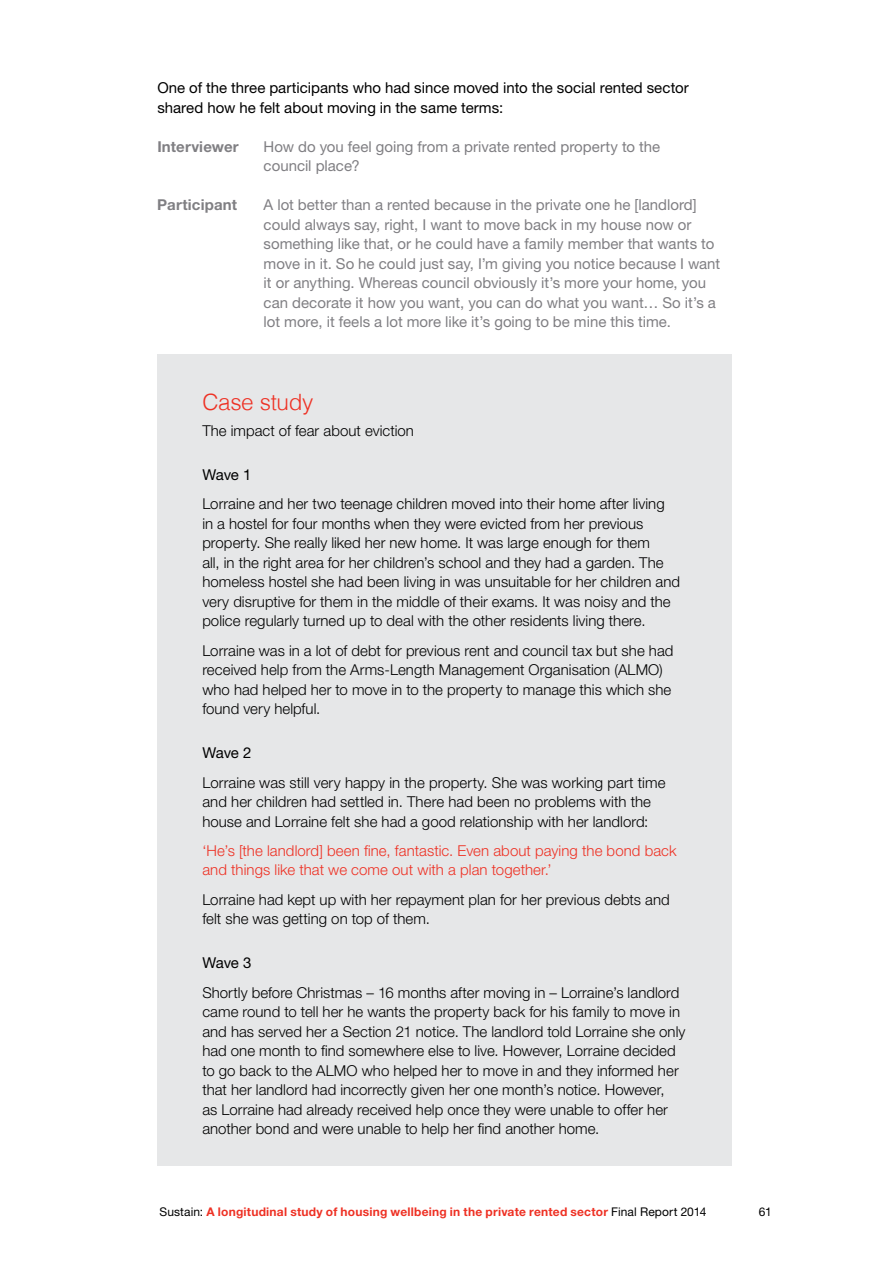
<style>
.page{position:relative;width:893px;height:1263px;background:#fff}
.page>*{position:absolute;margin:0;border:0;box-sizing:border-box;transform-origin:0 0}
.t1{font:300 22.5px "Helvetica";letter-spacing:-.015em;color:#ee3124}
.t2{font:300 15px/19.5px "Helvetica Neue LT Pro";letter-spacing:.005em;color:#000}
.t3{font:15px/19.5px "Helvetica Neue LT Pro";color:#807f83}
.t4{font:15px/19.5px "Helvetica Neue LT Pro";color:#000}
.t5{font:300 15px/19.5px "Helvetica Neue LT Pro";letter-spacing:.005em;color:#ee3124}
.t6{font:700 15px "Helvetica Neue LT Pro";letter-spacing:.01em;color:#807f83}
.t7{font:700 12px "Helvetica Neue LT Pro";letter-spacing:.02em;color:#ee3124}
.t8{font:12px "Helvetica Neue LT Pro";color:#000}
.s1{font-weight:400;color:#000}
</style>
<div class="page">
<div style="left:157px;top:355px;width:574px;height:810px;background:#e6e7e8"></div>
<p class="t4" style="left:157px;top:78px;width:533px">One of the three participants who had since moved into the social rented sector shared how he felt about moving in the same terms:</p>
<p class="t6" style="left:157px;top:137px;width:83px">Interviewer</p>
<p class="t3" style="left:264px;top:136px;width:398px">How do you feel going from a private rented property to the council place?</p>
<p class="t6" style="left:157px;top:195px;width:81px">Participant</p>
<p class="t3" style="left:264px;top:195px;width:458px">A lot better than a rented because in the private one he [landlord] could always say, right, I want to move back in my house now or something like that, or he could have a family member that wants to move in it. So he could just say, I’m giving you notice because I want it or anything. Whereas council obviously it’s more your home, you can decorate it how you want, you can do what you want… So it’s a lot more, it feels a lot more like it’s going to be mine this time.</p>
<h1 class="t1" style="left:202px;top:384px;width:113px">Case study</h1>
<p class="t2" style="left:202px;top:420px;width:213px">The impact of fear about eviction</p>
<p class="t4" style="left:202px;top:465px;width:51px">Wave 1</p>
<p class="t2" style="left:202px;top:494px;width:479px">Lorraine and her two teenage children moved into their home after living<br>in a hostel for four months when they were evicted from her previous property. She really liked her new home. It was large enough for them<br>all, in the right area for her children’s school and they had a garden. The homeless hostel she had been living in was unsuitable for her children and very disruptive for them in the middle of their exams. It was noisy and the police regularly turned up to deal with the other residents living there.</p>
<p class="t2" style="left:202px;top:640px;width:472px">Lorraine was in a lot of debt for previous rent and council tax but she had received help from the Arms-Length Management Organisation (ALMO) who had helped her to move in to the property to manage this which she found very helpful.</p>
<p class="t4" style="left:202px;top:743px;width:51px">Wave 2</p>
<p class="t2" style="left:202px;top:772px;width:465px">Lorraine was still very happy in the property. She was working part time and her children had settled in. There had been no problems with the house and Lorraine felt she had a good relationship with her landlord:</p>
<p class="t5" style="left:202px;top:840px;width:476px">‘He’s [the landlord] been fine, fantastic. Even about paying the bond back and things like that we come out with a plan together.’</p>
<p class="t2" style="left:202px;top:889px;width:469px">Lorraine had kept up with her repayment plan for her previous debts and felt she was getting on top of them.</p>
<p class="t4" style="left:202px;top:953px;width:51px">Wave 3</p>
<p class="t2" style="left:202px;top:982px;width:485px">Shortly before Christmas – 16 months after moving in – Lorraine’s landlord came round to tell her he wants the property back for his family to move in and has served her a Section 21 notice. The landlord told Lorraine she only had one month to find somewhere else to live. However, Lorraine decided to go back to the ALMO who helped her to move in and they informed her that her landlord had incorrectly given her one month’s notice. However,<br>as Lorraine had already received help once they were unable to offer her another bond and were unable to help her find another home.</p>
<p class="t7" style="left:159px;top:1204px;width:548px"><span class="s1">Sustain:</span> A longitudinal study of housing wellbeing in the private rented sector <span class="s1">Final Report 2014</span></p>
<p class="t8" style="left:759px;top:1204px;width:15px">61</p>
</div>
